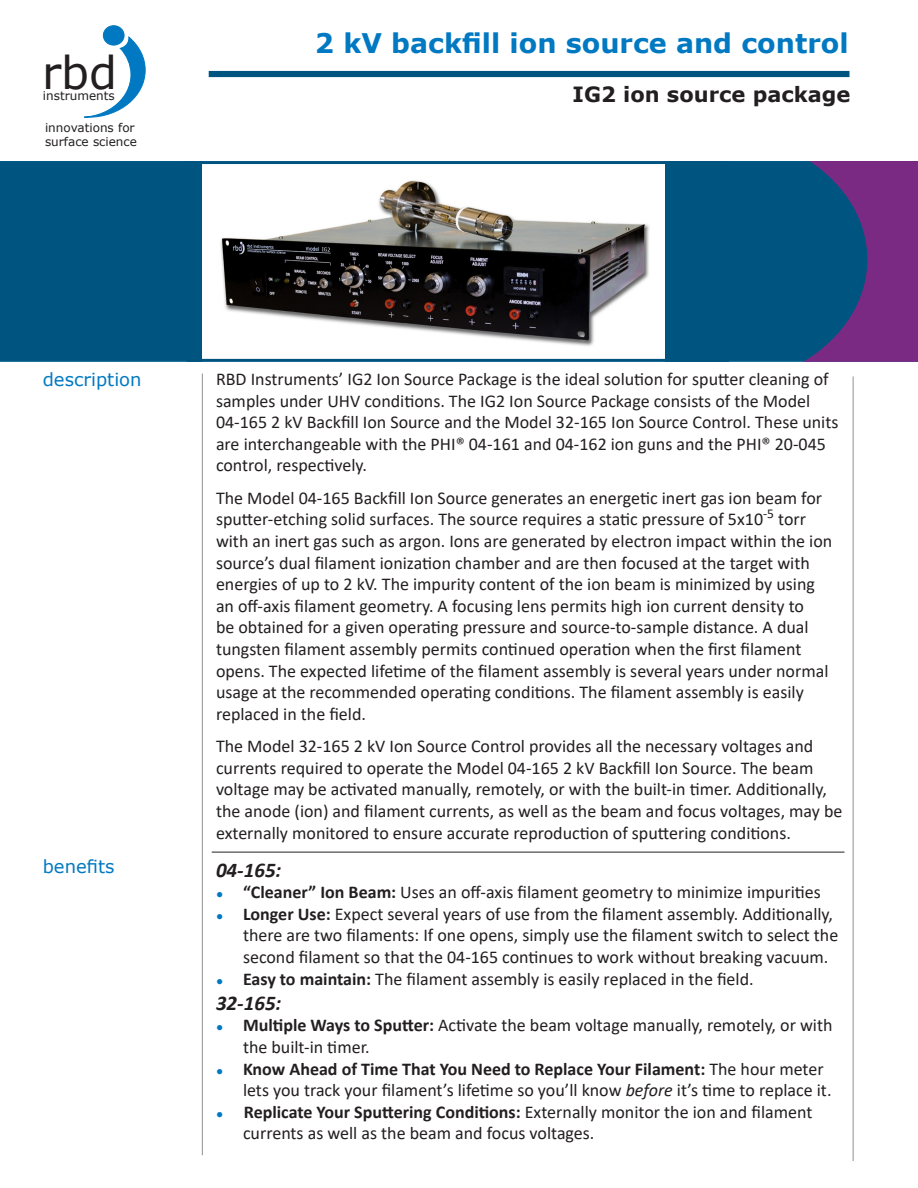
<style>
.page{position:relative;width:918px;height:1188px;background:#fff}
.page>*{position:absolute;margin:0;border:0;box-sizing:border-box;transform-origin:0 0}
.t1{font:45px "Verdana";color:#231f20}
.Title__Primary{font:700 27px "Verdana";color:#0079c2}
.Title__Secondary{font:700 21px "Verdana";color:#231f20}
.Benefit_Category{font:italic 700 21px "Calibri";color:#231f20}
.Body_Text__Normal{font:18px/21.6px "Calibri";color:#231f20}
.Heading{font:18px "Verdana";color:#0079c2}
.t2{font:12px "Verdana";color:#231f20}
.s1{font-family:"Verdana";font-size:12px;color:#0079c2}
.s2{font-weight:700}
.s3{font-style:italic}
</style>
<div class="page">
<div style="left:0;top:161px;width:801px;height:201px;background:#005480"></div>
<hr style="left:202px;top:373px;width:1px;height:782px;background:#231f20">
<hr style="left:853px;top:376px;width:1px;height:785px;background:#231f20">
<div style="left:209px;top:71px;width:641px;height:6px;background:#005480"></div>
<img style="left:202px;top:164px;width:462px;height:195px">
<hr style="left:212px;top:852px;width:632px;height:1px;background:#231f20">
<svg style="left:801px;top:161px;width:117px;height:201px;background:#483b81"></svg>
<div style="left:103px;top:26px;width:21px;height:19px;background:#0079c2;border-radius:50%"></div>
<div style="left:103px;top:26px;width:21px;height:19px;border:1px solid #0079c2;border-radius:50%"></div>
<svg style="left:84px;top:37px;width:61px;height:80px"></svg>
<div style="left:183px;top:161px;width:543px;height:3px;border:2px solid #005480"></div>
<div style="left:187px;top:359px;width:542px;height:3px;border:2px solid #005480"></div>
<p class="t1" style="left:42px;top:42px;width:77px">rbd</p>
<p class="t2" style="left:43px;top:87px;width:73px">instruments</p>
<p class="t2" style="left:45px;top:119px;width:91px">innovations for</p>
<p class="t2" style="left:45px;top:134px;width:93px">surface science</p>
<p class="Title__Primary" style="left:315px;top:24px;width:535px">2 kV backfill ion source and control</p>
<p class="Title__Secondary" style="left:573px;top:79px;width:279px">IG2 ion source package</p>
<p class="Heading" style="left:43px;top:367px;width:100px">description</p>
<p class="Heading" style="left:43px;top:854px;width:73px">benefits</p>
<p class="Body_Text__Normal" style="left:216px;top:368px;width:624px">RBD Instruments’ IG2 Ion Source Package is the ideal solution for sputter cleaning of samples under UHV conditions. The IG2 Ion Source Package consists of the Model 04-165 2 kV Backfill Ion Source and the Model 32-165 Ion Source Control. These units are interchangeable with the PHI® 04-161 and 04-162 ion guns and the PHI® 20-045 control, respectively.</p>
<p class="Body_Text__Normal" style="left:216px;top:487px;width:618px">The Model 04-165 Backfill Ion Source generates an energetic inert gas ion beam for sputter-etching solid surfaces. The source requires a static pressure of 5x10<sup>-5</sup> torr with an inert gas such as argon. Ions are generated by electron impact within the ion source’s dual filament ionization chamber and are then focused at the target with energies of up to 2 kV. The impurity content of the ion beam is minimized by using an off-axis filament geometry. A focusing lens permits high ion current density to<br>be obtained for a given operating pressure and source-to-sample distance. A dual tungsten filament assembly permits continued operation when the first filament opens. The expected lifetime of the filament assembly is several years under normal usage at the recommended operating conditions. The filament assembly is easily replaced in the field.</p>
<p class="Body_Text__Normal" style="left:216px;top:735px;width:628px">The Model 32-165 2 kV Ion Source Control provides all the necessary voltages and currents required to operate the Model 04-165 2 kV Backfill Ion Source. The beam voltage may be activated manually, remotely, or with the built-in timer. Additionally, the anode (ion) and filament currents, as well as the beam and focus voltages, may be externally monitored to ensure accurate reproduction of sputtering conditions.</p>
<p class="Benefit_Category" style="left:216px;top:855px;width:67px">04-165:</p>
<p class="Body_Text__Normal" style="left:216px;top:881px;width:606px"><span class="s1">●</span> <span class="s2">“Cleaner” Ion Beam:</span> Uses an off-axis filament geometry to minimize impurities</p>
<p class="Body_Text__Normal" style="left:243px;top:903px;width:597px;text-indent:-27px"><span class="s1">●</span> <span class="s2">Longer Use:</span> Expect several years of use from the filament assembly. Additionally, there are two filaments: If one opens, simply use the filament switch to select the second filament so that the 04-165 continues to work without breaking vacuum.</p>
<p class="Body_Text__Normal" style="left:216px;top:967px;width:539px"><span class="s1">●</span> <span class="s2">Easy to maintain:</span> The filament assembly is easily replaced in the field.</p>
<p class="Benefit_Category" style="left:216px;top:988px;width:67px">32-165:</p>
<p class="Body_Text__Normal" style="left:243px;top:1014px;width:591px;text-indent:-27px"><span class="s1">●</span> <span class="s2">Multiple Ways to Sputter:</span> Activate the beam voltage manually, remotely, or with the built-in timer.</p>
<p class="Body_Text__Normal" style="left:243px;top:1057px;width:590px;text-indent:-27px"><span class="s1">●</span> <span class="s2">Know Ahead of Time That You Need to Replace Your Filament:</span> The hour meter lets you track your filament’s lifetime so you’ll know <span class="s3">before</span> it’s time to replace it.</p>
<p class="Body_Text__Normal" style="left:243px;top:1101px;width:571px;text-indent:-27px"><span class="s1">●</span> <span class="s2">Replicate Your Sputtering Conditions:</span> Externally monitor the ion and filament currents as well as the beam and focus voltages.</p>
</div>
